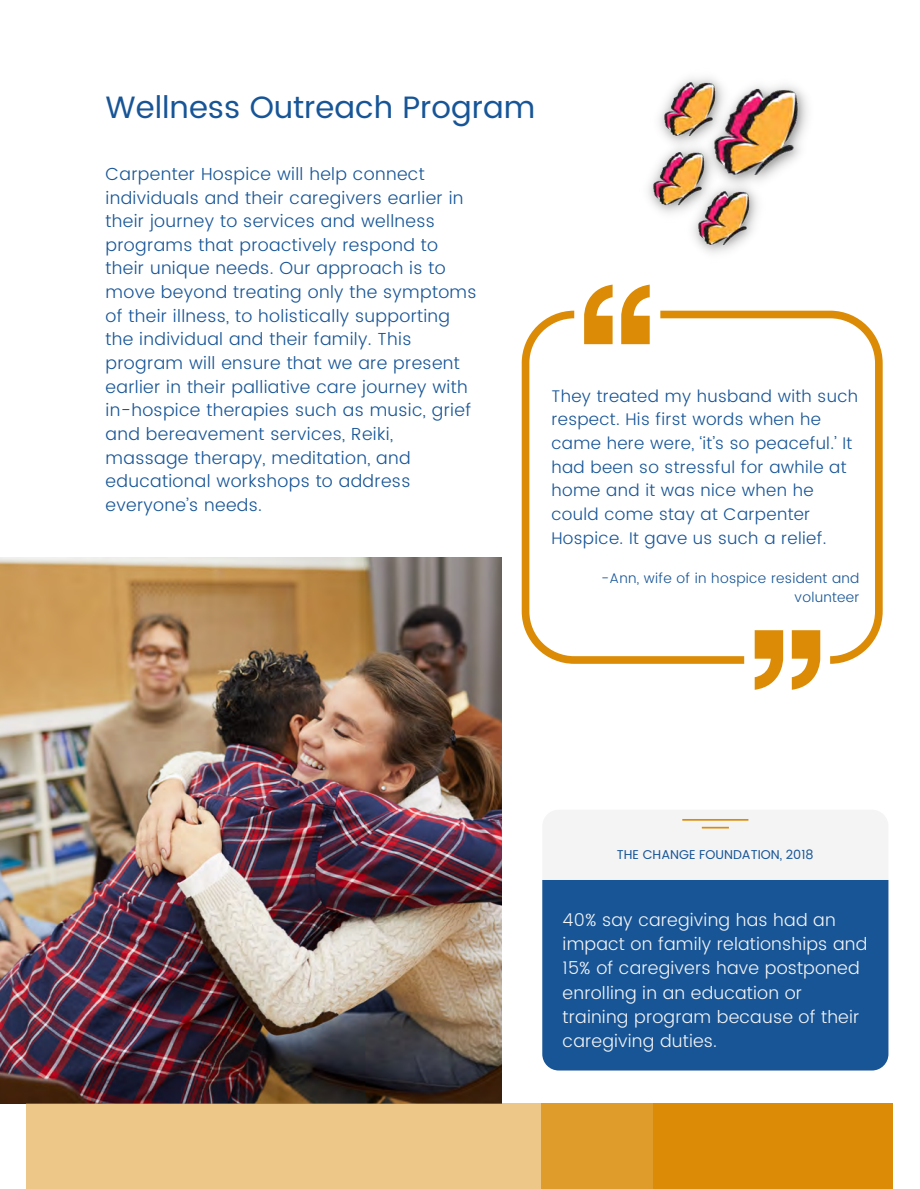
<style>
.page{position:relative;width:920px;height:1189px;background:#fff}
.page>*{position:absolute;margin:0;border:0;box-sizing:border-box;transform-origin:0 0}
.t1{font:30.9px "Poppins";color:#175597}
.t2{font:300 17.55px/24.3px "Poppins";letter-spacing:.01em;color:#f4f4f4}
.t3{font:300 17.4px/23.7px "Poppins";letter-spacing:.02em;color:#175597}
.t4{font:300 16.95px/23.7px "Poppins";letter-spacing:.02em;color:#175597}
.t5{font:300 13.95px/19.2px "Poppins";letter-spacing:.02em;color:#175597;text-align:right}
.t6{font:12.75px "Poppins";color:#175597}
</style>
<div class="page">
<img style="left:0;top:557px;width:502px;height:546px">
<div style="left:26px;top:1103px;width:644px;height:86px;background:#edc788"></div>
<div style="left:541px;top:1103px;width:113px;height:86px;background:#e09c2a"></div>
<div style="left:653px;top:1103px;width:240px;height:86px;background:#db8b05"></div>
<svg style="left:584px;top:285px;width:28px;height:26px"></svg>
<svg style="left:621px;top:285px;width:28px;height:26px"></svg>
<svg style="left:792px;top:664px;width:28px;height:26px"></svg>
<svg style="left:754px;top:664px;width:29px;height:26px"></svg>
<svg style="left:522px;top:311px;width:138px;height:353px"></svg>
<svg style="left:660px;top:311px;width:222px;height:353px"></svg>
<div style="left:542px;top:809px;width:346px;height:261px;background:#f4f4f4;border-radius:16px"></div>
<div style="left:542px;top:880px;width:346px;height:190px;background:#175597"></div>
<hr style="left:682px;top:819px;width:66px;height:1px;background:#db8b05">
<svg style="left:702px;top:827px;width:27px;height:1px"></svg>
<img style="left:721px;top:85px;width:87px;height:94px">
<img style="left:648px;top:153px;width:73px;height:60px">
<img style="left:684px;top:176px;width:81px;height:77px">
<img style="left:659px;top:77px;width:72px;height:76px">
<p class="t1" style="left:106px;top:89px;width:431px">Wellness Outreach Program</p>
<p class="t3" style="left:106px;top:162px;width:372px">Carpenter Hospice will help connect individuals and their caregivers earlier in their journey to services and wellness programs that proactively respond to their unique needs. Our approach is to move beyond treating only the symptoms of their illness, to holistically supporting the individual and their family. This program will ensure that we are present earlier in their palliative care journey with in-hospice therapies such as music, grief and bereavement services, Reiki, massage therapy, meditation, and educational workshops to address everyone’s needs.</p>
<p class="t4" style="left:551px;top:384px;width:308px">They treated my husband with such respect. His first words when he came here were, ‘it’s so peaceful.’ It had been so stressful for awhile at home and it was nice when he could come stay at Carpenter<br>Hospice. It gave us such a relief.</p>
<p class="t5" style="left:601px;top:568px;width:260px">-Ann, wife of in hospice resident and volunteer</p>
<p class="t6" style="left:617px;top:847px;width:198px">THE CHANGE FOUNDATION, 2018</p>
<p class="t2" style="left:562px;top:907px;width:306px">40% say caregiving has had an impact on family relationships and<br>15% of caregivers have postponed enrolling in an education or training program because of their caregiving duties.</p>
</div>
